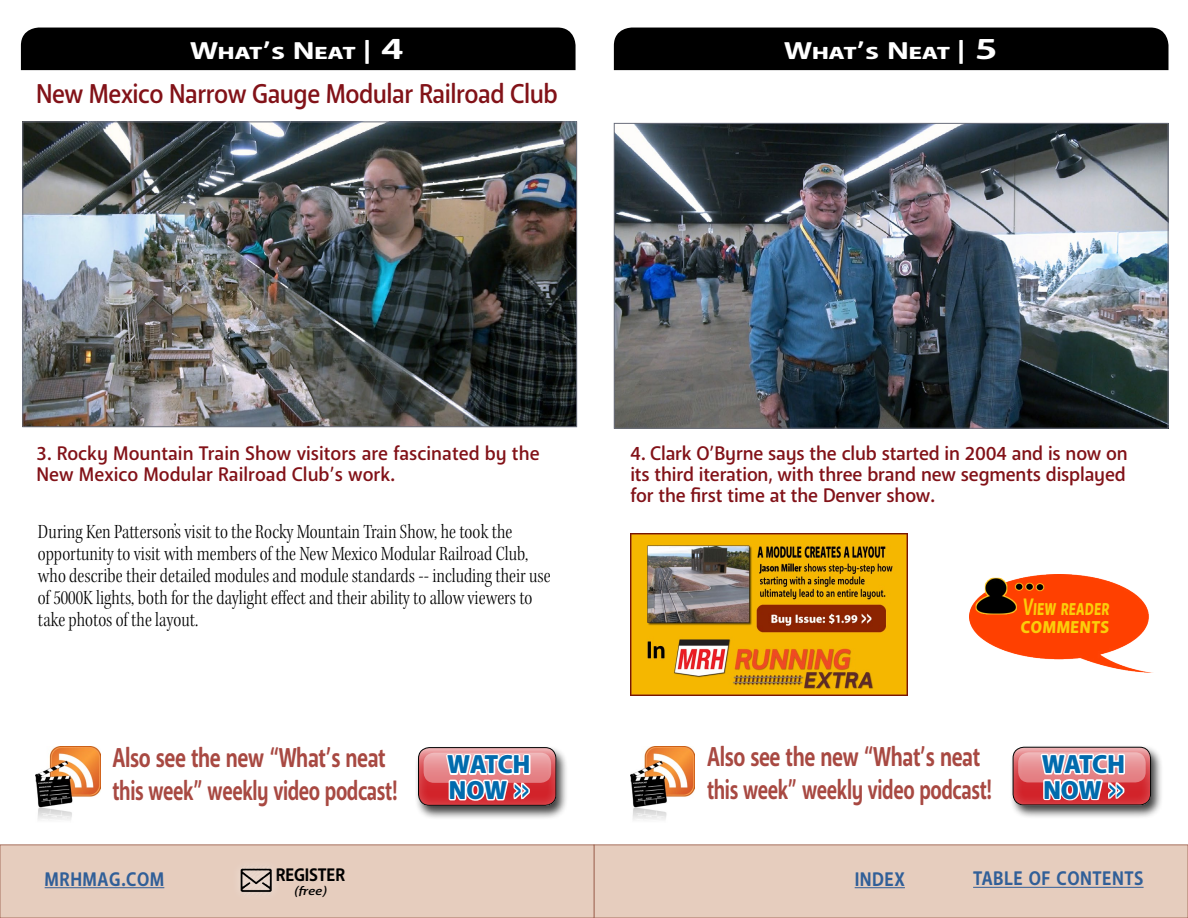
<style>
.page{position:relative;width:1188px;height:918px;background:#fff}
.page>*{position:absolute;margin:0;border:0;box-sizing:border-box;transform-origin:0 0}
.t1{font:700 27px/33px "Anago";letter-spacing:-.02em;color:#a84942;scale:.77 1}
.t2{font:500 27px "Anago";letter-spacing:-.02em;color:#821218;scale:.92 1}
.t3{font:900 25.5px/25.5px "Anago";color:#016bad}
.t4{font:700 24px "Anago";letter-spacing:-.02em;color:#fff;scale:1.35 1}
.t5{font:700 23.7px/18.6px "Anago";color:#fbcd0a;scale:.72 1}
.t6{font:21px/22px "Kepler Std Light Cn Subh";color:#000}
.t7{font:500 19.5px/21px "Anago";letter-spacing:-.01em;color:#821218}
.t8{font:700 19.5px "Anago";letter-spacing:.03em;color:#315f98;scale:.9 1}
.t9{font:700 18px "Anago";letter-spacing:-.01em;color:#000;scale:.93 1}
.t10{font:italic 500 12px "Anago";color:#000;scale:1.2 1}
.s1{font-size:30px}
</style>
<div class="page">
<div style="left:21px;top:28px;width:555px;height:42px;background:#000"></div>
<img style="left:24px;top:124px;width:551px;height:301px">
<div style="left:22px;top:122px;width:555px;height:305px;border:1px solid #696d7b"></div>
<div style="left:614px;top:28px;width:554px;height:42px;background:#000"></div>
<img style="left:616px;top:125px;width:550px;height:302px">
<div style="left:614px;top:123px;width:554px;height:306px;border:1px solid #696d7b"></div>
<img style="left:630px;top:746px;width:65px;height:74px">
<div style="left:1009px;top:745px;width:155px;height:75px;background:#000;opacity:.75"></div>
<div style="left:999px;top:737px;width:164px;height:70px;background:#fff;opacity:.31"></div>
<div style="left:1013px;top:747px;width:138px;height:58px;border:1px solid #000;border-radius:11px"></div>
<div style="left:1018px;top:752px;width:128px;height:30px;background:linear-gradient(to bottom,#eeafb2,#e2777b);border-radius:10px"></div>
<svg style="left:1039px;top:737px;width:88px;height:83px"></svg>
<img style="left:35px;top:747px;width:65px;height:73px">
<div style="left:415px;top:745px;width:154px;height:75px;background:#000;opacity:.75"></div>
<div style="left:405px;top:737px;width:163px;height:70px;background:#fff;opacity:.31"></div>
<div style="left:418px;top:747px;width:138px;height:59px;border:1px solid #000;border-radius:11px"></div>
<div style="left:424px;top:753px;width:127px;height:30px;background:linear-gradient(to bottom,#eeadb0,#e3767b);border-radius:10px"></div>
<svg style="left:445px;top:737px;width:88px;height:83px"></svg>
<img style="left:630px;top:534px;width:278px;height:162px">
<img style="left:970px;top:574px;width:183px;height:99px">
<div style="left:594px;top:844px;width:594px;height:74px;background:#e6cdbe;border:1px solid #a7715f"></div>
<hr style="left:855px;top:887px;width:50px;height:1px;background:#315f98">
<hr style="left:973px;top:887px;width:171px;height:1px;background:#315f98">
<div style="left:0;top:844px;width:594px;height:74px;background:#e6cdbe;border:1px solid #a7715f"></div>
<img style="left:240px;top:867px;width:33px;height:27px">
<hr style="left:45px;top:887px;width:119px;height:1px;background:#315f98">
<p class="t4" style="left:190px;top:35px;width:160px">What’s Neat | <span class="s1">4</span></p>
<p class="t2" style="left:36px;top:76px;width:569px">New Mexico Narrow Gauge Modular Railroad Club</p>
<p class="t4" style="left:784px;top:35px;width:160px">What’s Neat | <span class="s1">5</span></p>
<p class="t7" style="left:37px;top:443px;width:505px">3. Rocky Mountain Train Show visitors are fascinated by the<br>New Mexico Modular Railroad Club’s work.</p>
<p class="t6" style="left:38px;top:521px;width:514px">During Ken Patterson’s visit to the Rocky Mountain Train Show, he took the opportunity to visit with members of the New Mexico Modular Railroad Club, who describe their detailed modules and module standards -- including their use of 5000K lights, both for the daylight effect and their ability to allow viewers to take photos of the layout.</p>
<p class="t1" style="left:112px;top:742px;width:372px">Also see the new “What’s neat this week” weekly video podcast!</p>
<p class="t3" style="left:448px;top:753px;width:84px">WATCH<br>NOW &gt;&gt;</p>
<p class="t7" style="left:630px;top:443px;width:499px;text-align:justify">4. Clark O’Byrne says the club started in 2004 and is now on its third iteration, with three brand new segments displayed for the first time at the Denver show.</p>
<p class="t5" style="left:1020px;top:598px;width:128px">View reader comments</p>
<p class="t1" style="left:707px;top:741px;width:372px">Also see the new “What’s neat this week” weekly video podcast!</p>
<p class="t3" style="left:1042px;top:752px;width:84px">WATCH<br>NOW &gt;&gt;</p>
<p class="t8" style="left:45px;top:867px;width:135px">MRHMAG.COM</p>
<p class="t9" style="left:276px;top:864px;width:76px">REGISTER</p>
<p class="t8" style="left:855px;top:867px;width:57px">INDEX</p>
<p class="t8" style="left:973px;top:866px;width:191px">TABLE OF CONTENTS</p>
<p class="t10" style="left:294px;top:883px;width:29px">(free)</p>
</div>
